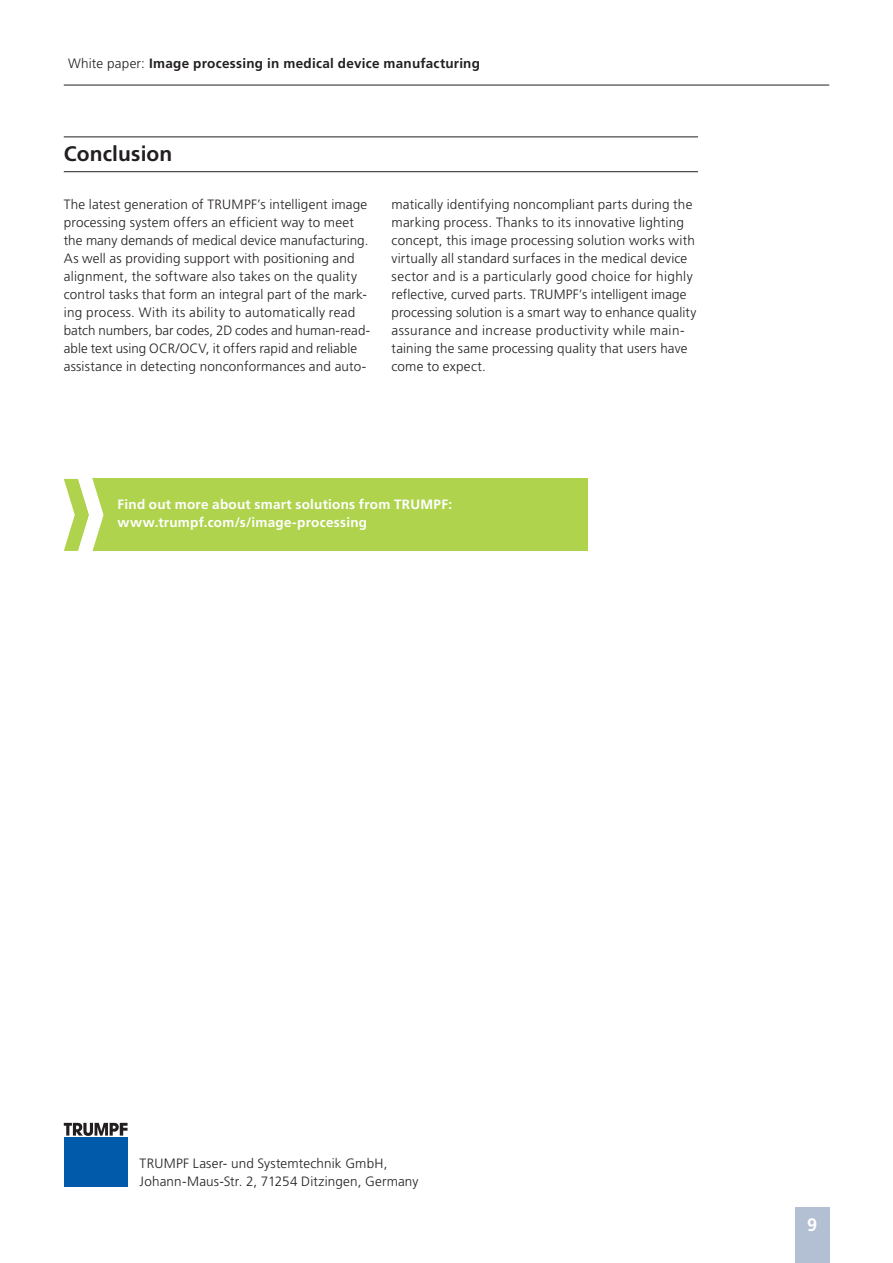
<style>
.page{position:relative;width:893px;height:1263px;background:#fff}
.page>*{position:absolute;margin:0;border:0;box-sizing:border-box;transform-origin:0 0}
._09_Subline_14pt_Lin{font:700 21px "Frutiger LT Pro";letter-spacing:.005em;color:#231f20}
.t1{font:700 18px "Frutiger LT Pro";color:#fff}
._06_Copy_EN{font:300 13.5px/18px "Frutiger LT Pro";letter-spacing:.015em;color:#231f20}
._06_Copy_EN-2{font:700 13.5px/18px "Frutiger LT Pro";letter-spacing:.02em;color:#fff}
._06_Copy_DE{font:300 13.5px "Frutiger LT Pro";letter-spacing:.015em;color:#231f20}
.t2{font:700 13.5px "Frutiger LT Pro";letter-spacing:.02em;color:#231f20}
.s1{font-weight:300}
</style>
<div class="page">
<div style="left:795px;top:1207px;width:34px;height:56px;background:#b3c0d3"></div>
<hr style="left:64px;top:85px;width:765px;height:1px;background:#231f20">
<div style="left:92px;top:479px;width:496px;height:72px;background:#b0d34e"></div>
<svg style="left:64px;top:479px;width:40px;height:72px"></svg>
<div style="left:64px;top:1137px;width:64px;height:49px;background:#015aaa"></div>
<svg style="left:64px;top:1123px;width:64px;height:13px"></svg>
<hr style="left:64px;top:137px;width:634px;height:1px;background:#231f20">
<hr style="left:64px;top:171px;width:634px;height:1px;background:#231f20">
<p class="t2" style="left:68px;top:55px;width:414px"><span class="s1">White paper:</span> Image processing in medical device manufacturing</p>
<p class="_09_Subline_14pt_Lin" style="left:64px;top:141px;width:110px">Conclusion</p>
<p class="_06_Copy_EN" style="left:64px;top:195px;width:308px">The latest generation of TRUMPF’s intelligent image processing system offers an efficient way to meet the many demands of medical device manufacturing.<br>As well as providing support with positioning and alignment, the software also takes on the quality control tasks that form an integral part of the mark&shy;ing process. With its ability to automatically read batch numbers, bar codes, 2D codes and human-read&shy;able text using OCR/OCV, it offers rapid and reliable assistance in detecting nonconformances and auto-</p>
<p class="_06_Copy_EN" style="left:392px;top:195px;width:306px">matically identifying noncompliant parts during the marking process. Thanks to its innovative lighting concept, this image processing solution works with virtually all standard surfaces in the medical device sector and is a particularly good choice for highly reflective, curved parts. TRUMPF’s intelligent image processing solution is a smart way to enhance quality assurance and increase productivity while main&shy;taining the same processing quality that users have come to expect.</p>
<p class="_06_Copy_EN-2" style="left:118px;top:495px;width:336px">Find out more about smart solutions from TRUMPF: www.trumpf.com/s/image-processing</p>
<p class="_06_Copy_DE" style="left:140px;top:1156px;width:249px">TRUMPF Laser- und Systemtechnik GmbH,</p>
<p class="_06_Copy_DE" style="left:140px;top:1174px;width:280px">Johann-Maus-Str. 2, 71254 Ditzingen, Germany</p>
<h2 class="t1" style="left:807px;top:1214px;width:12px">9</h2>
</div>
